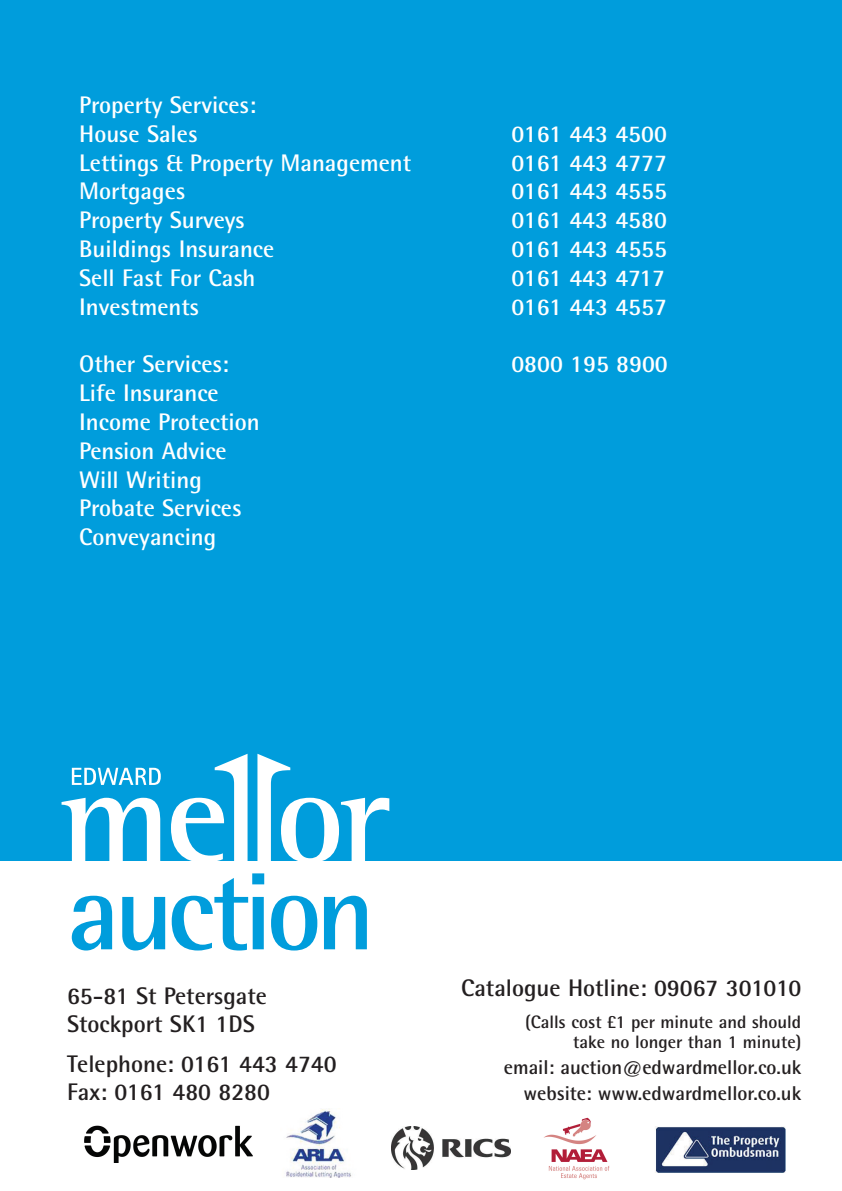
<style>
.page{position:relative;width:842px;height:1191px;background:#fff}
.page>*{position:absolute;margin:0;border:0;box-sizing:border-box;transform-origin:0 0}
.t1{font:700 110px "Rotis Semi Sans";letter-spacing:-.055em;color:#009ddc}
.t2{font:700 24px/28.8px "Rotis Semi Sans";color:#fff}
.t3{font:700 24px/28px "Rotis Semi Sans";color:#231f20}
.t4{font:700 20px/26px "Rotis Semi Sans";color:#231f20;text-align:right}
.t5{font:700 18px/20px "Rotis Semi Sans";color:#231f20;text-align:right}
</style>
<div class="page">
<div style="left:0;top:0;width:842px;height:860px;background:#009ddc"></div>
<svg style="left:62px;top:797px;width:98px;height:63px"></svg>
<svg style="left:171px;top:753px;width:77px;height:107px"></svg>
<svg style="left:257px;top:753px;width:132px;height:107px"></svg>
<svg style="left:72px;top:767px;width:89px;height:18px"></svg>
<img style="left:84px;top:1125px;width:169px;height:37px">
<img style="left:544px;top:1117px;width:66px;height:62px">
<img style="left:286px;top:1109px;width:66px;height:68px">
<img style="left:655px;top:1126px;width:131px;height:46px">
<img style="left:391px;top:1126px;width:119px;height:43px">
<p class="t2" style="left:79px;top:93px;width:178px">Property Services:<br>House Sales</p>
<p class="t2" style="left:511px;top:122px;width:157px">0161 443 4500</p>
<p class="t2" style="left:79px;top:150px;width:333px">Lettings &amp; Property Management</p>
<p class="t2" style="left:511px;top:150px;width:157px">0161 443 4777</p>
<p class="t2" style="left:79px;top:179px;width:108px">Mortgages</p>
<p class="t2" style="left:511px;top:179px;width:157px">0161 443 4555</p>
<p class="t2" style="left:79px;top:208px;width:167px">Property Surveys</p>
<p class="t2" style="left:511px;top:208px;width:157px">0161 443 4580</p>
<p class="t2" style="left:79px;top:237px;width:197px">Buildings Insurance</p>
<p class="t2" style="left:511px;top:237px;width:157px">0161 443 4555</p>
<p class="t2" style="left:79px;top:266px;width:178px">Sell Fast For Cash</p>
<p class="t2" style="left:511px;top:266px;width:155px">0161 443 4717</p>
<p class="t2" style="left:79px;top:294px;width:121px">Investments</p>
<p class="t2" style="left:511px;top:294px;width:157px">0161 443 4557</p>
<p class="t2" style="left:79px;top:352px;width:151px">Other Services:</p>
<p class="t2" style="left:511px;top:352px;width:158px">0800 195 8900</p>
<p class="t2" style="left:79px;top:381px;width:182px">Life Insurance<br>Income Protection<br>Pension Advice<br>Will Writing<br>Probate Services<br>Conveyancing</p>
<h1 class="t1" style="left:67px;top:873px;width:309px">auction</h1>
<p class="t3" style="left:67px;top:983px;width:201px">65-81 St Petersgate<br>Stockport SK1 1DS</p>
<p class="t3" style="left:67px;top:1051px;width:271px">Telephone: 0161 443 4740<br>Fax: 0161 480 8280</p>
<p class="t3" style="left:461px;top:975px;width:342px">Catalogue Hotline: 09067 301010</p>
<p class="t5" style="left:525px;top:1013px;width:278px">(Calls cost £1 per minute and should take no longer than 1 minute)</p>
<p class="t4" style="left:504px;top:1055px;width:299px">email: auction@edwardmellor.co.uk website: www.edwardmellor.co.uk</p>
</div>
